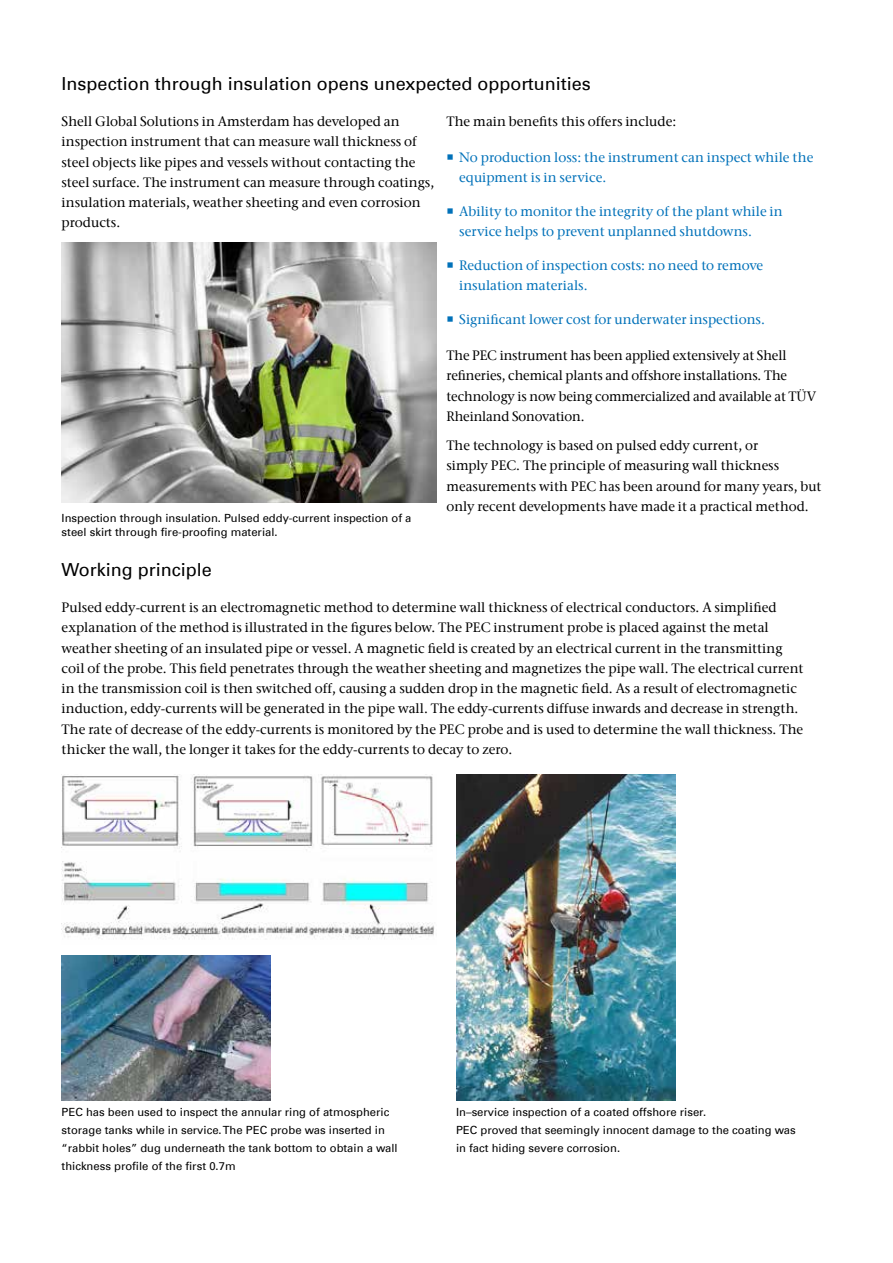
<style>
.page{position:relative;width:893px;height:1263px;background:#fff}
.page>*{position:absolute;margin:0;border:0;box-sizing:border-box;transform-origin:0 0}
.Intermediate_title{font:18px "Univers Com 55 Roman";color:#000}
.Continuous_text{font:500 13.5px/20.2px "ITC Stone Serif Com";color:#000}
.t1{font:500 13.5px/20.2px "ITC Stone Serif Com";color:#0071b9}
.Intermediate_title-2{font:11.25px/13.5px "Univers Com 55 Roman";color:#000}
</style>
<div class="page">
<img style="left:62px;top:242px;width:375px;height:260px">
<img style="left:62px;top:775px;width:372px;height:165px">
<img style="left:456px;top:775px;width:220px;height:325px">
<img style="left:62px;top:956px;width:208px;height:144px">
<p class="Intermediate_title" style="left:62px;top:73px;width:531px">Inspection through insulation opens unexpected opportunities</p>
<p class="Continuous_text" style="left:62px;top:111px;width:374px">Shell Global Solutions in Amsterdam has developed an inspection instrument that can measure wall thickness of steel objects like pipes and vessels without contacting the steel surface. The instrument can measure through coatings, insulation materials, weather sheeting and even corrosion products.</p>
<p class="Continuous_text" style="left:446px;top:111px;width:231px">The main benefits this offers include:</p>
<p class="t1" style="left:459px;top:147px;width:356px">No production loss: the instrument can inspect while the equipment is in service.</p>
<p class="t1" style="left:459px;top:201px;width:325px">Ability to monitor the integrity of the plant while in service helps to prevent unplanned shutdowns.</p>
<p class="t1" style="left:459px;top:255px;width:305px">Reduction of inspection costs: no need to remove insulation materials.</p>
<p class="t1" style="left:459px;top:309px;width:307px">Significant lower cost for underwater inspections.</p>
<p class="Continuous_text" style="left:446px;top:345px;width:371px">The PEC instrument has been applied extensively at Shell refineries, chemical plants and offshore installations. The technology is now being commercialized and available at TÜV Rheinland Sonovation.</p>
<p class="Continuous_text" style="left:446px;top:435px;width:376px">The technology is based on pulsed eddy current, or<br>simply PEC. The principle of measuring wall thickness measurements with PEC has been around for many years, but only recent developments have made it a practical method.</p>
<p class="Intermediate_title-2" style="left:62px;top:511px;width:351px">Inspection through insulation. Pulsed eddy-current inspection of a steel skirt through fire-proofing material.</p>
<p class="Intermediate_title" style="left:62px;top:559px;width:152px">Working principle</p>
<p class="Continuous_text" style="left:62px;top:597px;width:743px">Pulsed eddy-current is an electromagnetic method to determine wall thickness of electrical conductors. A simplified explanation of the method is illustrated in the figures below. The PEC instrument probe is placed against the metal weather sheeting of an insulated pipe or vessel. A magnetic field is created by an electrical current in the transmitting coil of the probe. This field penetrates through the weather sheeting and magnetizes the pipe wall. The electrical current in the transmission coil is then switched off, causing a sudden drop in the magnetic field. As a result of electromagnetic induction, eddy-currents will be generated in the pipe wall. The eddy-currents diffuse inwards and decrease in strength.<br>The rate of decrease of the eddy-currents is monitored by the PEC probe and is used to determine the wall thickness. The thicker the wall, the longer it takes for the eddy-currents to decay to zero.</p>
<p class="Intermediate_title-2" style="left:62px;top:1105px;width:329px">PEC has been used to inspect the annular ring of atmospheric</p>
<p class="Intermediate_title-2" style="left:62px;top:1123px;width:325px">storage tanks while in service. The PEC probe was inserted in</p>
<p class="Intermediate_title-2" style="left:62px;top:1141px;width:338px">“rabbit holes” dug underneath the tank bottom to obtain a wall</p>
<p class="Intermediate_title-2" style="left:62px;top:1159px;width:175px">thickness profile of the first 0.7m</p>
<p class="Intermediate_title-2" style="left:456px;top:1105px;width:252px">In–service inspection of a coated offshore riser.</p>
<p class="Intermediate_title-2" style="left:456px;top:1123px;width:341px">PEC proved that seemingly innocent damage to the coating was</p>
<p class="Intermediate_title-2" style="left:456px;top:1141px;width:166px">in fact hiding severe corrosion.</p>
</div>
